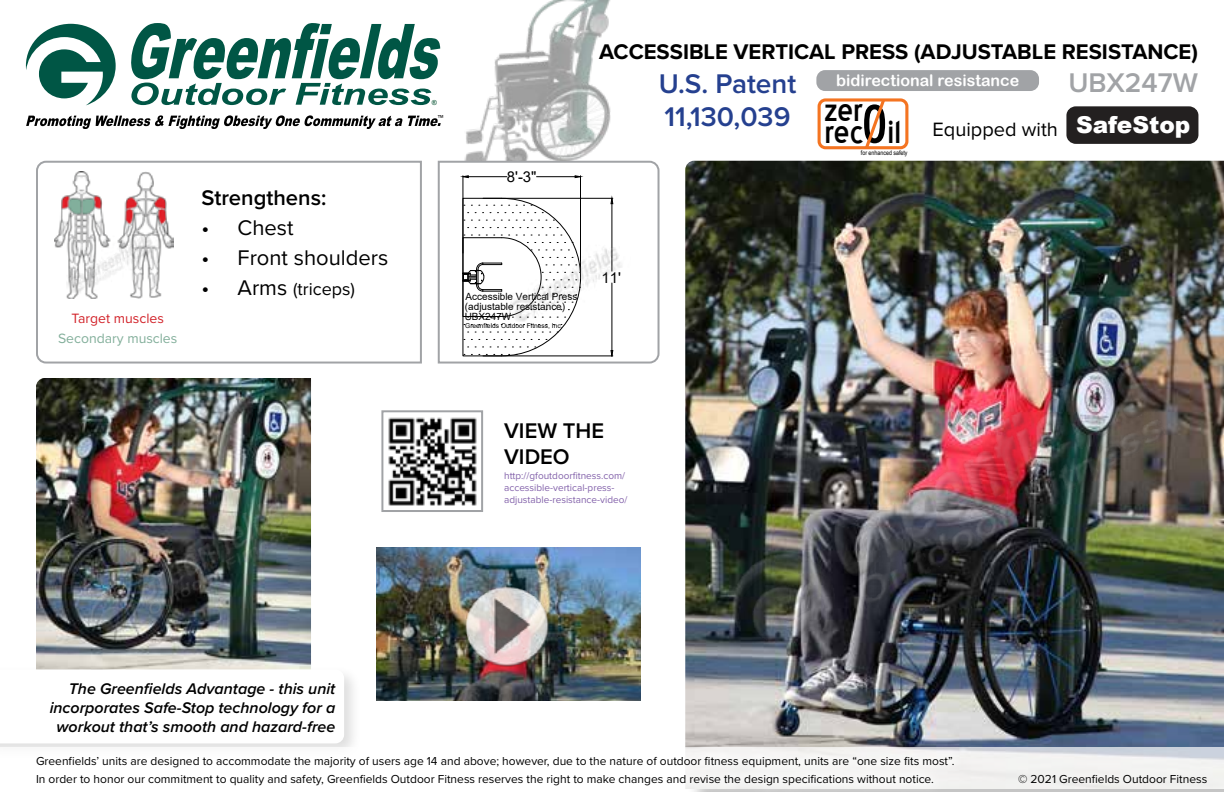
<style>
.page{position:relative;width:1224px;height:792px;background:#fff}
.page>*{position:absolute;margin:0;border:0;box-sizing:border-box;transform-origin:0 0}
.t1{font:38.8px "Blue Highway";color:#000}
.t2{font:600 28px/33.6px "Proxima Nova";color:#25408f}
.t3{font:600 28px "Proxima Nova";color:#a1a3a6}
.t4{font:700 22px "Proxima Nova";color:#000}
.t5{font:600 22px/26.4px "Proxima Nova";color:#000}
.t6{font:22px "Proxima Nova";color:#000}
.t7{font:20px "Proxima Nova";color:#000}
.t8{font:18px "Proxima Nova";color:#000}
.t9{font:italic 600 16px/19.2px "Proxima Nova";color:#000;text-align:right}
.t10{font:16px "Arial Rounded MT Bold";color:#fff}
.t11{font:15px "Arial";color:#000}
.t12{font:14px "Proxima Nova";color:#83af9b}
.t13{font:14px "Proxima Nova";color:#d2232a}
.t14{font:12px "Proxima Nova";color:#000}
.t15{font:10px/12px "Proxima Nova";color:#8362aa}
.t16{font:10px/10.2px "Arial";color:#000}
.t17{font:7px "Arial";color:#004f2e}
.t18{font:7px "Arial";color:#000}
.t19{font:6.6px "Arial";color:#000}
.t20{font:6.4px "Arial Narrow";color:#000}
.s1{font-size:22px}
.s2{font-family:"Blue Highway D Type";font-size:54.4px}
.s3{font-family:"Arial";font-weight:900;font-size:23.2px;color:#fff}
</style>
<div class="page">
<svg style="left:26px;top:115px;width:371px;height:14px"></svg>
<svg style="left:131px;top:23px;width:266px;height:82px"></svg>
<svg style="left:26px;top:24px;width:90px;height:81px"></svg>
<img style="left:397px;top:0;width:214px;height:160px">
<img style="left:36px;top:378px;width:275px;height:287px">
<img style="left:685px;top:161px;width:539px;height:586px">
<svg style="left:36px;top:160px;width:386px;height:204px"></svg>
<img style="left:376px;top:547px;width:264px;height:153px">
<img style="left:388px;top:417px;width:89px;height:89px">
<div style="left:381px;top:410px;width:102px;height:102px;border:2px solid #a1a3a6"></div>
<img style="left:54px;top:172px;width:119px;height:127px">
<svg style="left:437px;top:160px;width:223px;height:204px"></svg>
<div style="left:816px;top:70px;width:223px;height:21px;background:#a1a3a6;border-radius:9px"></div>
<svg style="left:863px;top:102px;width:24px;height:48px"></svg>
<div style="left:818px;top:98px;width:90px;height:51px;border:3px solid #f47421;border-radius:6px"></div>
<img style="left:454px;top:578px;width:108px;height:92px">
<div style="left:0;top:665px;width:361px;height:96px;background:#000;opacity:.13"></div>
<svg style="left:0;top:669px;width:344px;height:74px"></svg>
<div style="left:1066px;top:106px;width:132px;height:38px;background:#232020;border-radius:9px"></div>
<img style="left:685px;top:312px;width:530px;height:388px">
<img style="left:63px;top:479px;width:248px;height:176px">
<img style="left:55px;top:225px;width:108px;height:78px">
<img style="left:494px;top:234px;width:137px;height:102px">
<svg style="left:0;top:747px;width:1224px;height:45px;fill:#f2f1f0"></svg>
<div style="left:24px;top:761px;width:922px;height:31px;background:#fff"></div>
<div style="left:24px;top:744px;width:942px;height:35px;background:#fff"></div>
<p class="t13" style="left:72px;top:308px;width:94px">Target muscles</p>
<p class="t12" style="left:58px;top:328px;width:121px">Secondary muscles</p>
<h3 class="t5" style="left:202px;top:183px;width:126px">Strengthens:</h3>
<h3 class="t6" style="left:202px;top:211px;width:94px">• Chest</h3>
<h3 class="t6" style="left:202px;top:241px;width:188px">• Front shoulders</h3>
<h3 class="t8" style="left:202px;top:275px;width:155px"><span class="s1">• Arms</span> (triceps)</h3>
<p class="t17" style="left:432px;top:98px;width:7px">®</p>
<p class="t18" style="left:437px;top:113px;width:8px">™</p>
<p class="t11" style="left:507px;top:166px;width:31px">8'-3"</p>
<h3 class="t4" style="left:599px;top:35px;width:600px">ACCESSIBLE VERTICAL PRESS (ADJUSTABLE RESISTANCE)</h3>
<h2 class="t3" style="left:1068px;top:62px;width:131px">UBX247W</h2>
<h2 class="t2" style="left:659px;top:66px;width:139px">U.S. Patent<br>11,130,039</h2>
<h3 class="t10" style="left:836px;top:71px;width:185px">bidirectional resistance</h3>
<h1 class="t1" style="left:824px;top:94px;width:41px">zer</h1>
<h1 class="t1" style="left:825px;top:116px;width:78px">rec <span class="s2">0</span>il</h1>
<p class="t20" style="left:861px;top:148px;width:48px">for enhanced safety</p>
<h3 class="t7" style="left:933px;top:114px;width:259px">Equipped with <span class="s3">SafeStop</span></h3>
<p class="t16" style="left:465px;top:291px;width:114px">Accessible Vertical Press (adjustable resistance)<br>UBX247W</p>
<p class="t19" style="left:465px;top:321px;width:99px">Greenfields Outdoor Fitness, Inc.</p>
<p class="t11" style="left:602px;top:267px;width:21px">11'</p>
<h3 class="t5" style="left:504px;top:417px;width:102px">VIEW THE<br>VIDEO</h3>
<p class="t15" style="left:504px;top:469px;width:125px">http://gfoutdoorfitness.com/ accessible-vertical-press&shy;adjustable-resistance-video/</p>
<h3 class="t9" style="left:50px;top:678px;width:287px">The Greenfields Advantage - this unit incorporates Safe-Stop technology for a workout that’s smooth and hazard-free</h3>
<p class="t14" style="left:36px;top:752px;width:920px">Greenfields’ units are designed to accommodate the majority of users age 14 and above; however, due to the nature of outdoor fitness equipment, units are “one size fits most”.</p>
<p class="t14" style="left:36px;top:770px;width:900px">In order to honor our commitment to quality and safety, Greenfields Outdoor Fitness reserves the right to make changes and revise the design specifications without notice.</p>
<p class="t14" style="left:1018px;top:770px;width:191px">© 2021 Greenfields Outdoor Fitness</p>
</div>
